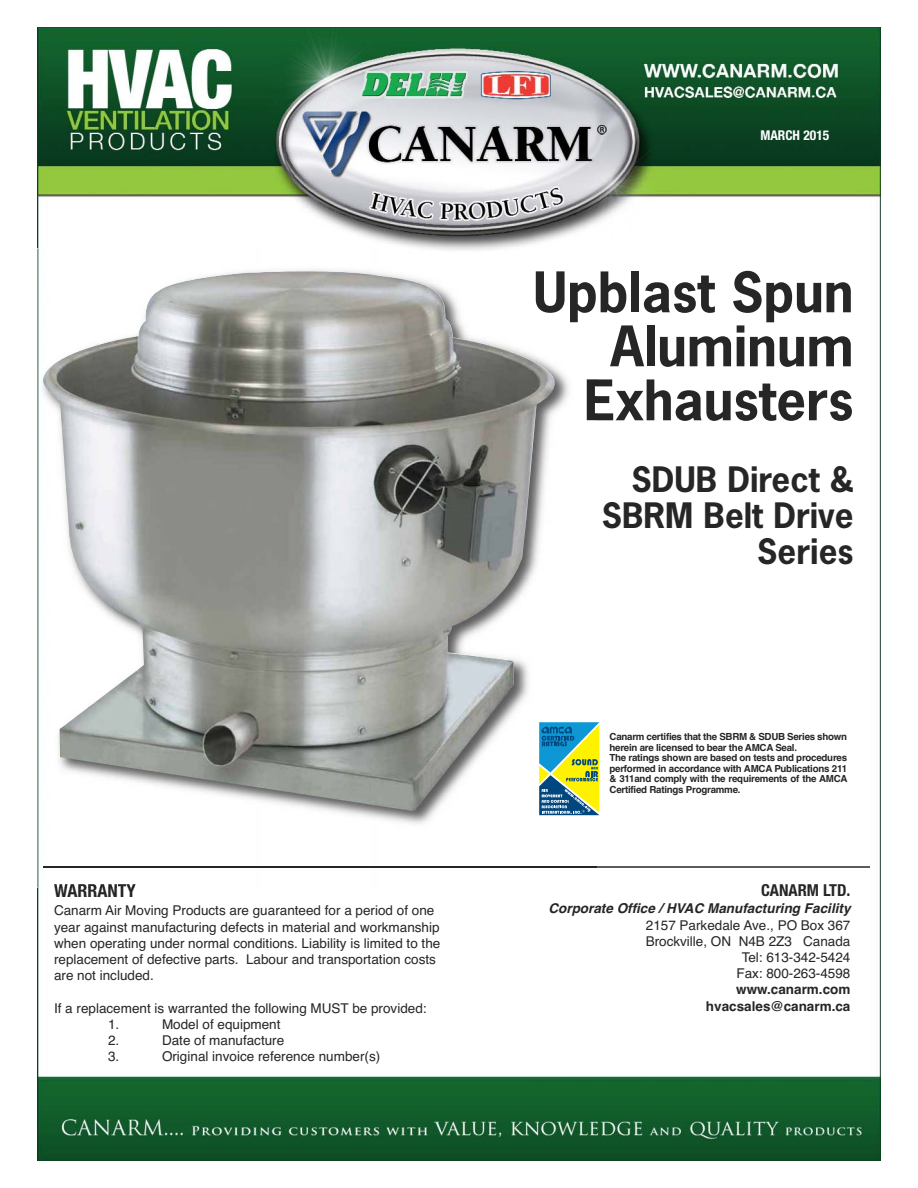
<style>
.page{position:relative;width:918px;height:1188px;background:#fff}
.page>*{position:absolute;margin:0;border:0;box-sizing:border-box;transform-origin:0 0}
.t1{font:700 52.5px/54px "News Gothic";color:#272627;text-align:right}
.t2{font:700 33px/36px "News Gothic";color:#272627;text-align:right}
.t3{font:700 condensed 18px "Helvetica Neue";color:#272627}
.t4{font:700 condensed 16.5px "Helvetica Neue";color:#272627}
.t5{font:13.5px/16.2px "Helvetica";color:#272627}
.t6{font:italic 700 13.5px "Helvetica";color:#272627}
.t7{font:700 13.5px/16.2px "Helvetica";color:#272627;text-align:right}
.t8{font:700 condensed 13.5px "Helvetica Neue";color:#fff}
.t9{font:700 9.75px/10.5px "Helvetica";letter-spacing:-.025em;color:#272627}
</style>
<div class="page">
<img style="left:37px;top:27px;width:843px;height:1134px">
<hr style="left:44px;top:866px;width:826px;height:2px;background:#272627">
<img style="left:37px;top:249px;width:560px;height:639px">
<img style="left:54px;top:884px;width:82px;height:4px">
<img style="left:556px;top:271px;width:41px;height:51px">
<img style="left:587px;top:379px;width:10px;height:42px">
<img style="left:44px;top:866px;width:553px;height:2px">
<img style="left:43px;top:270px;width:513px;height:541px">
<svg style="left:539px;top:722px;width:60px;height:93px;background:#75a977"></svg>
<h3 class="t3" style="left:54px;top:880px;width:83px">WARRANTY</h3>
<p class="t5" style="left:54px;top:904px;width:388px">Canarm Air Moving Products are guaranteed for a period of one year against manufacturing defects in material and workmanship when operating under normal conditions. Liability is limited to the replacement of defective parts. Labour and transportation costs are not included.</p>
<p class="t5" style="left:108px;top:1001px;width:320px;text-indent:-54px">If a replacement is warranted the following MUST be provided:<br>1.</p>
<p class="t5" style="left:162px;top:1017px;width:120px">Model of equipment</p>
<p class="t5" style="left:108px;top:1034px;width:13px">2.</p>
<p class="t5" style="left:162px;top:1034px;width:124px">Date of manufacture</p>
<p class="t5" style="left:108px;top:1050px;width:13px">3.</p>
<p class="t5" style="left:162px;top:1050px;width:220px">Original invoice reference number(s)</p>
<p class="t8" style="left:760px;top:127px;width:70px">MARCH 2015</p>
<h1 class="t1" style="left:533px;top:270px;width:322px">Upblast Spun<br>Aluminum<br>Exhausters</h1>
<h2 class="t2" style="left:602px;top:465px;width:253px">SDUB Direct &amp;<br>SBRM Belt Drive<br>Series</h2>
<p class="t9" style="left:610px;top:733px;width:239px">Canarm certifies that the SBRM &amp; SDUB Series shown herein are licensed to bear the AMCA Seal.<br>The ratings shown are based on tests and procedures performed in accordance with AMCA Publications 211 &amp; 311and comply with the requirements of the AMCA Certified Ratings Programme.</p>
<p class="t4" style="left:761px;top:880px;width:91px">CANARM LTD.</p>
<p class="t6" style="left:548px;top:904px;width:304px">Corporate Office / HVAC Manufacturing Facility</p>
<p class="t5" style="left:646px;top:918px;width:206px;text-align:right">2157 Parkedale Ave., PO Box 367<br>Brockville, ON N4B 2Z3 Canada<br>Tel: 613-342-5424<br>Fax: 800-263-4598</p>
<p class="t7" style="left:706px;top:983px;width:146px">www.canarm.com hvacsales@canarm.ca</p>
</div>
